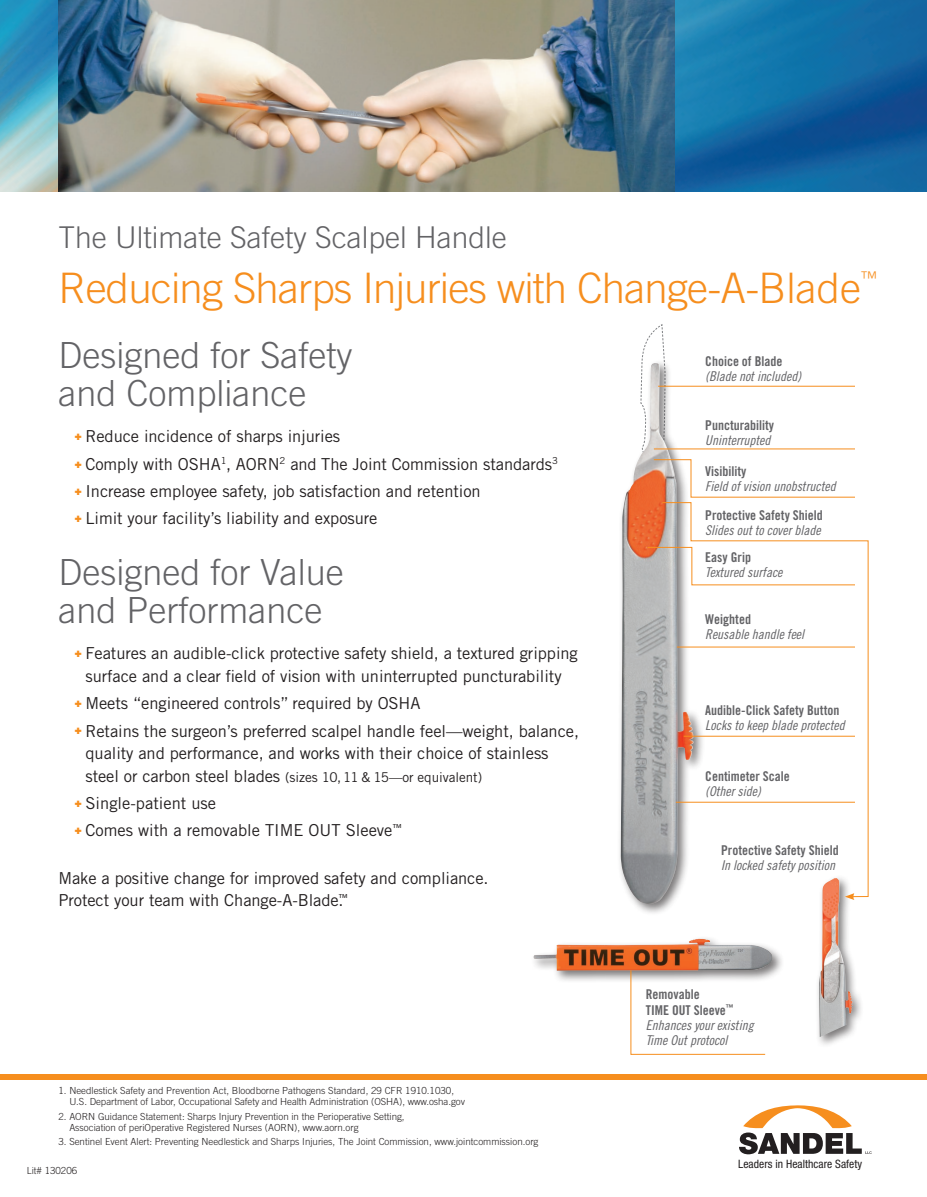
<style>
.page{position:relative;width:927px;height:1197px;background:#fff}
.page>*{position:absolute;margin:0;border:0;box-sizing:border-box;transform-origin:0 0}
.Headline_3{font:300 42px "Trade Gothic LT Std";letter-spacing:-.02em;color:#f68e1e}
.Headline2{font:300 36px/38.4px "Trade Gothic LT Std";color:#636366}
.Subhead_1{font:300 30px "Trade Gothic LT Std";color:#636366}
.Headline_3-2{font:300 17.55px "Trade Gothic LT Std";color:#f68e1e}
.Bullet_SS{font:16.5px/22.5px "Trade Gothic LT Std";letter-spacing:-.005em;color:#231f20;text-align:center}
.CAll_to_Action{font:16.5px/22.5px "Trade Gothic LT Std";letter-spacing:-.005em;color:#231f20}
.Descriptor_Italic{font:13.5px/15px "Trade Gothic LT Std Cn 18 Obl";color:#636366}
.Descriptor{font:13.5px "Trade Gothic LT Std Bd Cn 20";color:#636366}
.Bullet_SS-2{font:13.5px "Trade Gothic LT Std";letter-spacing:-.005em;color:#231f20}
.t1{font:condensed 11.55px "Helvetica Neue";letter-spacing:.005em;color:#231f20}
.Legal{font:300 9.75px/10.8px "Trade Gothic LT Std";color:#231f20}
.s1{color:#f68e1e}
.s2{font-size:16.5px}
</style>
<div class="page">
<div style="left:617px;top:359px;width:89px;height:557px;background:#231f20;opacity:.6"></div>
<img style="left:621px;top:363px;width:73px;height:541px">
<img style="left:0;top:0;width:927px;height:192px">
<div style="left:530px;top:935px;width:254px;height:48px;background:#231f20;opacity:.6"></div>
<img style="left:534px;top:939px;width:238px;height:32px">
<div style="left:815px;top:874px;width:49px;height:174px;background:#231f20;opacity:.6"></div>
<img style="left:819px;top:897px;width:34px;height:140px">
<svg style="left:739px;top:1105px;width:133px;height:49px"></svg>
<img style="left:58px;top:0;width:616px;height:192px">
<svg style="left:640px;top:324px;width:215px;height:174px"></svg>
<svg style="left:662px;top:502px;width:207px;height:395px"></svg>
<svg style="left:845px;top:893px;width:9px;height:7px"></svg>
<hr style="left:658px;top:386px;width:197px;height:1px;background:#f68e1e">
<hr style="left:677px;top:647px;width:178px;height:1px;background:#f68e1e">
<svg style="left:630px;top:970px;width:136px;height:85px"></svg>
<hr style="left:676px;top:802px;width:179px;height:1px;background:#f68e1e">
<svg style="left:647px;top:547px;width:209px;height:39px"></svg>
<hr style="left:684px;top:736px;width:171px;height:1px;background:#f68e1e">
<div style="left:0;top:1074px;width:927px;height:6px;background:#f68e1e"></div>
<svg style="left:0;top:0;width:5px;height:5px"></svg>
<svg style="left:922px;top:0;width:5px;height:5px"></svg>
<p class="Subhead_1" style="left:58px;top:220px;width:450px">The Ultimate Safety Scalpel Handle</p>
<p class="Headline_3" style="left:58px;top:263px;width:804px">Reducing Sharps Injuries with Change-A-Blade</p>
<p class="Headline_3-2" style="left:860px;top:267px;width:19px">™</p>
<p class="Headline2" style="left:58px;top:336px;width:296px">Designed for Safety and Compliance</p>
<p class="Bullet_SS" style="left:75px;top:425px;width:267px"><span class="s1">✚</span> Reduce incidence of sharps injuries</p>
<p class="Bullet_SS" style="left:75px;top:452px;width:485px"><span class="s1">✚</span> Comply with OSHA<sup>1</sup>, AORN<sup>2</sup> and The Joint Commission standards<sup>3</sup></p>
<p class="Bullet_SS" style="left:75px;top:480px;width:407px"><span class="s1">✚</span> Increase employee safety, job satisfaction and retention</p>
<p class="Bullet_SS" style="left:75px;top:507px;width:304px"><span class="s1">✚</span> Limit your facility’s liability and exposure</p>
<p class="Headline2" style="left:58px;top:553px;width:287px">Designed for Value and Performance</p>
<p class="Bullet_SS" style="left:75px;top:642px;width:505px"><span class="s1">✚</span> Features an audible-click protective safety shield, a textured gripping surface and a clear field of vision with uninterrupted puncturability</p>
<p class="Bullet_SS" style="left:75px;top:692px;width:347px"><span class="s1">✚</span> Meets “engineered controls” required by OSHA</p>
<p class="Bullet_SS" style="left:86px;top:719px;width:495px;text-align:left;text-indent:-11px"><span class="s1">✚</span> Retains the surgeon’s preferred scalpel handle feel—weight, balance, quality and performance, and works with their choice of stainless</p>
<p class="Bullet_SS-2" style="left:86px;top:769px;width:398px"><span class="s2">steel or carbon steel blades</span> (sizes 10, 11 &amp; 15—or equivalent)</p>
<p class="Bullet_SS" style="left:75px;top:792px;width:143px"><span class="s1">✚</span> Single-patient use</p>
<p class="Bullet_SS" style="left:75px;top:819px;width:329px"><span class="s1">✚</span> Comes with a removable TIME OUT Sleeve<sup>™</sup></p>
<p class="CAll_to_Action" style="left:58px;top:867px;width:432px">Make a positive change for improved safety and compliance.<br>Protect your team with Change-A-Blade.<sup>™</sup></p>
<p class="Legal" style="left:69px;top:1085px;width:397px;text-indent:-11px">1. Needlestick Safety and Prevention Act, Bloodborne Pathogens Standard, 29 CFR 1910.1030,<br>U.S. Department of Labor, Occupational Safety and Health Administration (OSHA), www.osha.gov</p>
<p class="Legal" style="left:69px;top:1111px;width:337px;text-indent:-11px">2. AORN Guidance Statement: Sharps Injury Prevention in the Perioperative Setting,<br>Association of periOperative Registered Nurses (AORN), www.aorn.org</p>
<p class="Legal" style="left:58px;top:1136px;width:481px">3. Sentinel Event Alert: Preventing Needlestick and Sharps Injuries, The Joint Commission, www.jointcommission.org</p>
<p class="Legal" style="left:27px;top:1165px;width:52px">Lit# 130206</p>
<p class="Descriptor" style="left:705px;top:353px;width:79px">Choice of Blade</p>
<p class="Descriptor_Italic" style="left:705px;top:369px;width:97px">(Blade not included)</p>
<p class="Descriptor" style="left:705px;top:417px;width:70px">Puncturability</p>
<p class="Descriptor_Italic" style="left:705px;top:433px;width:67px">Uninterrupted</p>
<p class="Descriptor" style="left:705px;top:463px;width:43px">Visibility</p>
<p class="Descriptor_Italic" style="left:705px;top:479px;width:132px">Field of vision unobstructed</p>
<p class="Descriptor" style="left:705px;top:507px;width:119px">Protective Safety Shield</p>
<p class="Descriptor_Italic" style="left:705px;top:523px;width:117px">Slides out to cover blade</p>
<p class="Descriptor" style="left:705px;top:549px;width:47px">Easy Grip</p>
<p class="Descriptor_Italic" style="left:705px;top:565px;width:79px">Textured surface</p>
<p class="Descriptor" style="left:705px;top:611px;width:47px">Weighted</p>
<p class="Descriptor_Italic" style="left:705px;top:627px;width:100px">Reusable handle feel</p>
<p class="Descriptor" style="left:705px;top:702px;width:136px">Audible-Click Safety Button</p>
<p class="Descriptor_Italic" style="left:705px;top:718px;width:141px">Locks to keep blade protected</p>
<p class="Descriptor" style="left:705px;top:768px;width:86px">Centimeter Scale</p>
<p class="Descriptor_Italic" style="left:705px;top:784px;width:57px">(Other side)</p>
<p class="Descriptor" style="left:721px;top:842px;width:119px">Protective Safety Shield</p>
<p class="Descriptor_Italic" style="left:721px;top:858px;width:115px">In locked safety position</p>
<p class="Descriptor" style="left:646px;top:986px;width:55px">Removable</p>
<p class="Descriptor" style="left:646px;top:1002px;width:90px">TIME OUT Sleeve<sup>™</sup></p>
<p class="Descriptor_Italic" style="left:646px;top:1018px;width:109px">Enhances your existing<br>Time Out protocol</p>
<p class="t1" style="left:738px;top:1158px;width:125px">Leaders in Healthcare Safety</p>
</div>
